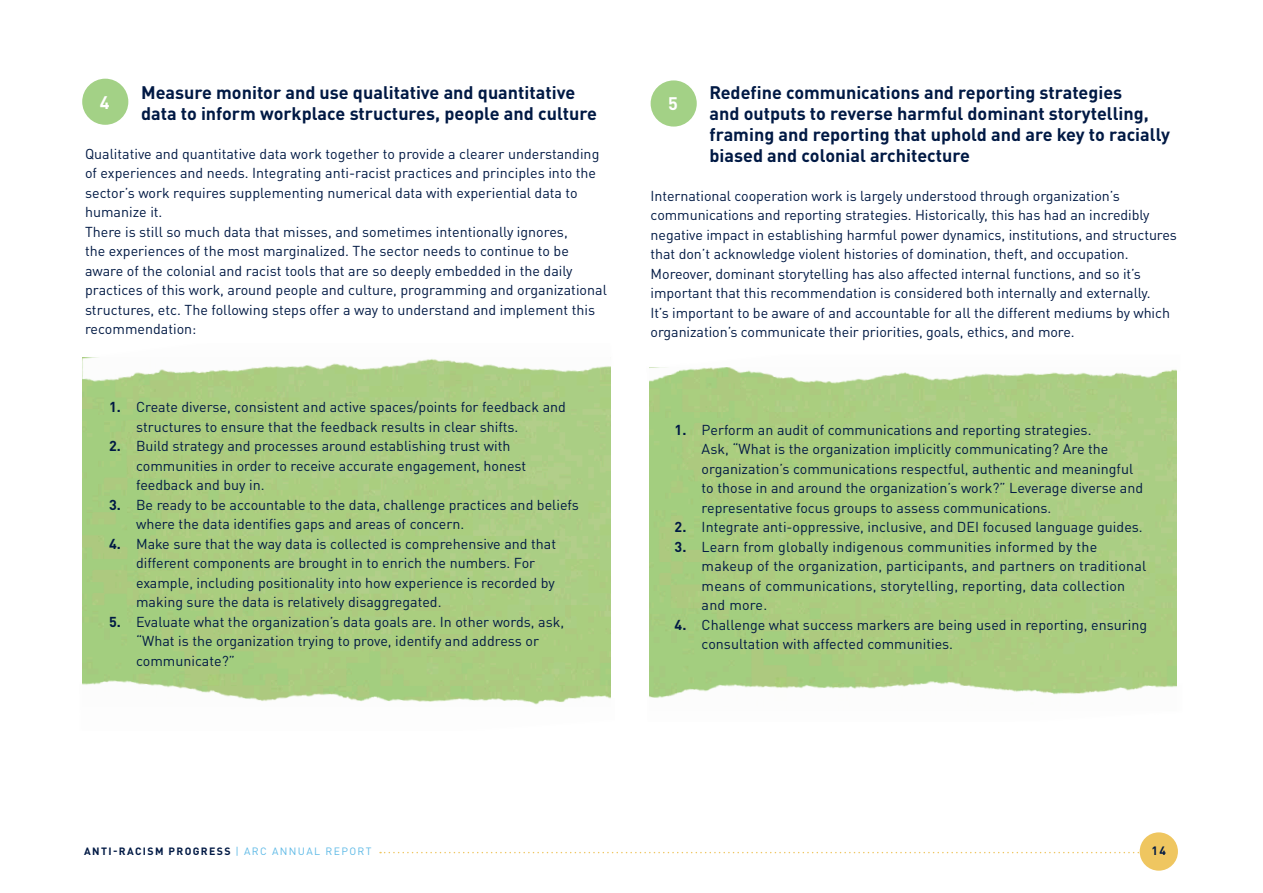
<style>
.page{position:relative;width:1263px;height:893px;background:#fff}
.page>*{position:absolute;margin:0;border:0;box-sizing:border-box;transform-origin:0 0}
.t1{font:700 18px/21px "DIN Pro";color:#001944}
.t2{font:700 18px "DIN Pro";color:#fff}
.t3{font:14.25px/19.5px "DIN Pro";color:#001944}
.t4{font:700 12px "DIN Pro";color:#001944}
.t5{font:700 10.5px "DIN Pro";letter-spacing:.13em;color:#001944}
.s1{font-weight:700}
.s2{font-weight:400;color:#5db9e6}
</style>
<div class="page">
<svg style="left:380px;top:852px;width:760px;height:1px"></svg>
<img style="left:649px;top:367px;width:528px;height:31px">
<img style="left:649px;top:663px;width:528px;height:47px">
<img style="left:82px;top:357px;width:529px;height:44px">
<img style="left:82px;top:657px;width:529px;height:50px">
<div style="left:1140px;top:832px;width:38px;height:39px;background:#efc660;border-radius:50%"></div>
<div style="left:651px;top:80px;width:46px;height:47px;background:#a3d186;border-radius:50%"></div>
<div style="left:82px;top:79px;width:46px;height:46px;background:#a3d186;border-radius:50%"></div>
<p class="t1" style="left:709px;top:80px;width:462px">Redefine communications and reporting strategies<br>and outputs to reverse harmful dominant storytelling, framing and reporting that uphold and are key to racially biased and colonial architecture</p>
<p class="t3" style="left:651px;top:184px;width:528px">International cooperation work is largely understood through organization’s communications and reporting strategies. Historically, this has had an incredibly negative impact in establishing harmful power dynamics, institutions, and structures that don’t acknowledge violent histories of domination, theft, and occupation.<br>Moreover, dominant storytelling has also affected internal functions, and so it’s important that this recommendation is considered both internally and externally.<br>It’s important to be aware of and accountable for all the different mediums by which organization’s communicate their priorities, goals, ethics, and more.</p>
<p class="t1" style="left:141px;top:80px;width:457px">Measure monitor and use qualitative and quantitative data to inform workplace structures, people and culture</p>
<p class="t3" style="left:85px;top:142px;width:516px">Qualitative and quantitative data work together to provide a clearer understanding of experiences and needs. Integrating anti-racist practices and principles into the sector’s work requires supplementing numerical data with experiential data to humanize it.</p>
<p class="t3" style="left:85px;top:220px;width:523px">There is still so much data that misses, and sometimes intentionally ignores,<br>the experiences of the most marginalized. The sector needs to continue to be aware of the colonial and racist tools that are so deeply embedded in the daily practices of this work, around people and culture, programming and organizational structures, etc. The following steps offer a way to understand and implement this recommendation:</p>
<p class="t2" style="left:100px;top:87px;width:11px">4</p>
<p class="t2" style="left:668px;top:89px;width:11px">5</p>
<p class="t3" style="left:136px;top:396px;width:431px;text-indent:-27px"><span class="s1">1.</span> Create diverse, consistent and active spaces/points for feedback and structures to ensure that the feedback results in clear shifts.</p>
<p class="t3" style="left:136px;top:435px;width:392px;text-indent:-27px"><span class="s1">2.</span> Build strategy and processes around establishing trust with communities in order to receive accurate engagement, honest feedback and buy in.</p>
<p class="t3" style="left:136px;top:493px;width:444px;text-indent:-27px"><span class="s1">3.</span> Be ready to be accountable to the data, challenge practices and beliefs where the data identifies gaps and areas of concern.</p>
<p class="t3" style="left:136px;top:532px;width:422px;text-indent:-27px"><span class="s1">4.</span> Make sure that the way data is collected is comprehensive and that different components are brought in to enrich the numbers. For example, including positionality into how experience is recorded by making sure the data is relatively disaggregated.</p>
<p class="t3" style="left:136px;top:610px;width:430px;text-indent:-27px"><span class="s1">5.</span> Evaluate what the organization’s data goals are. In other words, ask, “What is the organization trying to prove, identify and address or communicate?”</p>
<p class="t3" style="left:702px;top:418px;width:443px;text-indent:-27px"><span class="s1">1.</span> Perform an audit of communications and reporting strategies.<br>Ask, “What is the organization implicitly communicating? Are the organization’s communications respectful, authentic and meaningful to those in and around the organization’s work?” Leverage diverse and representative focus groups to assess communications.</p>
<p class="t3" style="left:675px;top:516px;width:470px"><span class="s1">2.</span> Integrate anti-oppressive, inclusive, and DEI focused language guides.</p>
<p class="t3" style="left:702px;top:535px;width:446px;text-indent:-27px"><span class="s1">3.</span> Learn from globally indigenous communities informed by the makeup of the organization, participants, and partners on traditional means of communications, storytelling, reporting, data collection and more.</p>
<p class="t3" style="left:702px;top:613px;width:447px;text-indent:-27px"><span class="s1">4.</span> Challenge what success markers are being used in reporting, ensuring consultation with affected communities.</p>
<p class="t5" style="left:84px;top:843px;width:289px">ANTI-RACISM PROGRESS <span class="s2">| ARC ANNUAL REPORT</span></p>
<p class="t4" style="left:1151px;top:841px;width:16px">14</p>
</div>
